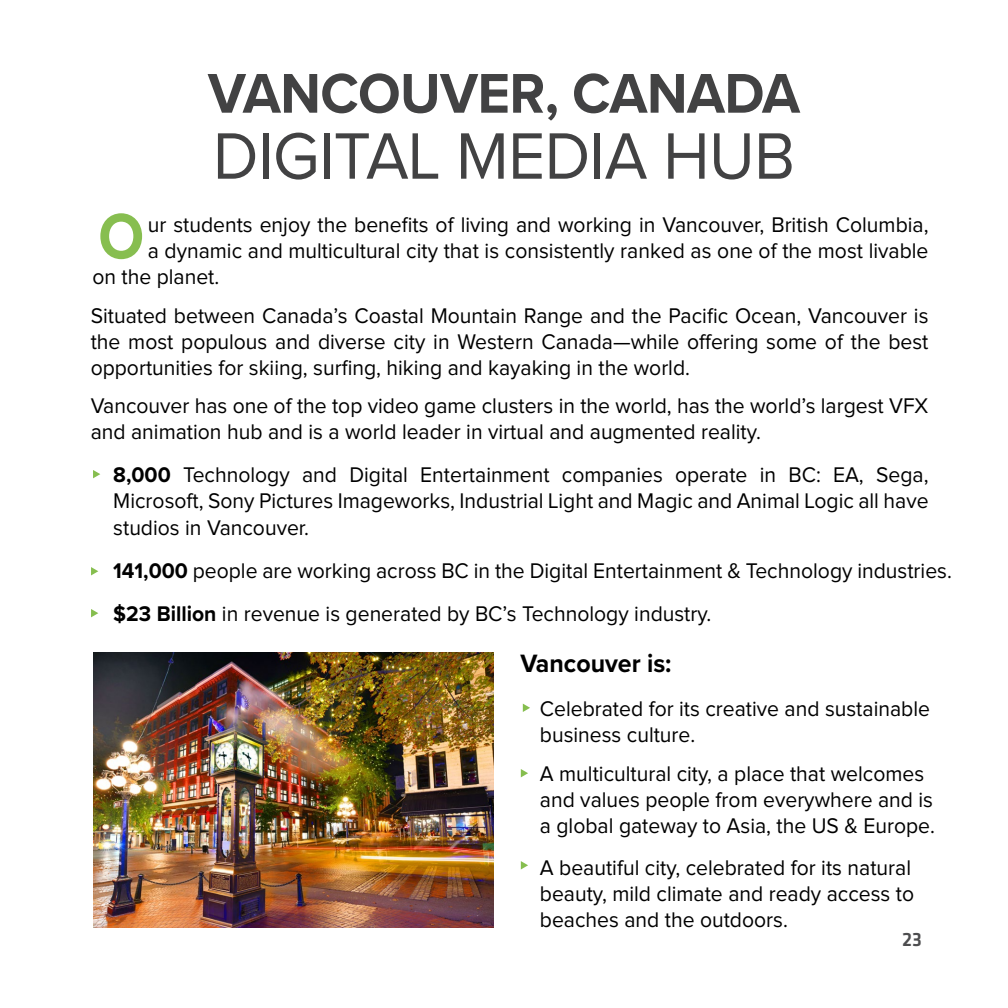
<style>
.page{position:relative;width:1008px;height:1008px;background:#fff}
.page>*{position:absolute;margin:0;border:0;box-sizing:border-box;transform-origin:0 0}
.t1{font:68px "Proxima Nova";letter-spacing:-.01em;color:#424243;scale:.96 1}
.t2{font:700 66.6px "Proxima Nova";color:#87be50;scale:.9 1}
.t3{font:700 58px "Proxima Nova";letter-spacing:-.01em;color:#424243;scale:.96 1}
.t4{font:700 26px "Proxima Nova";color:#000;scale:.96 1}
.t5{font:22px/26px "Proxima Nova";color:#000;scale:.96 1}
.t6{font:500 20px "Klavika";color:#4d4d4f}
.s1{font-weight:700}
</style>
<div class="page">
<img style="left:93px;top:653px;width:400px;height:275px">
<svg style="left:93px;top:470px;width:7px;height:8px"></svg>
<svg style="left:91px;top:567px;width:7px;height:8px"></svg>
<svg style="left:91px;top:609px;width:7px;height:8px"></svg>
<svg style="left:523px;top:704px;width:7px;height:8px"></svg>
<svg style="left:521px;top:769px;width:7px;height:8px"></svg>
<svg style="left:521px;top:861px;width:7px;height:9px"></svg>
<h3 class="t3" style="left:208px;top:50px;width:618px">VANCOUVER, CANADA</h3>
<h1 class="t1" style="left:213px;top:125px;width:608px">DIGITAL MEDIA HUB</h1>
<h2 class="t2" style="left:98px;top:187px;width:52px">O</h2>
<p class="t5" style="left:148px;top:213px;width:815px">ur students enjoy the benefits of living and working in Vancouver, British Columbia,</p>
<p class="t5" style="left:148px;top:239px;width:815px">a dynamic and multicultural city that is consistently ranked as one of the most livable</p>
<p class="t5" style="left:92px;top:265px;width:134px">on the planet.</p>
<p class="t5" style="left:91px;top:304px;width:874px;text-align:justify">Situated between Canada’s Coastal Mountain Range and the Pacific Ocean, Vancouver is the most populous and diverse city in Western Canada—while offering some of the best opportunities for skiing, surfing, hiking and kayaking in the world.</p>
<p class="t5" style="left:91px;top:394px;width:874px">Vancouver has one of the top video game clusters in the world, has the world’s largest VFX and animation hub and is a world leader in virtual and augmented reality.</p>
<p class="t5" style="left:113px;top:463px;width:851px;text-align:justify"><span class="s1">8,000</span> Technology and Digital Entertainment companies operate in BC: EA, Sega, Microsoft, Sony Pictures Imageworks, Industrial Light and Magic and Animal Logic all have studios in Vancouver.</p>
<p class="t5" style="left:113px;top:550px;width:875px;line-height:43px"><span class="s1">141,000</span> people are working across BC in the Digital Entertainment &amp; Technology industries. <span class="s1">$23 Billion</span> in revenue is generated by BC’s Technology industry.</p>
<p class="t4" style="left:520px;top:643px;width:159px">Vancouver is:</p>
<p class="t5" style="left:540px;top:696px;width:408px">Celebrated for its creative and sustainable business culture.</p>
<p class="t5" style="left:540px;top:762px;width:413px">A multicultural city, a place that welcomes and values people from everywhere and is a global gateway to Asia, the US &amp; Europe.</p>
<p class="t5" style="left:540px;top:855px;width:391px">A beautiful city, celebrated for its natural beauty, mild climate and ready access to beaches and the outdoors.</p>
<p class="t6" style="left:902px;top:929px;width:21px">23</p>
</div>
